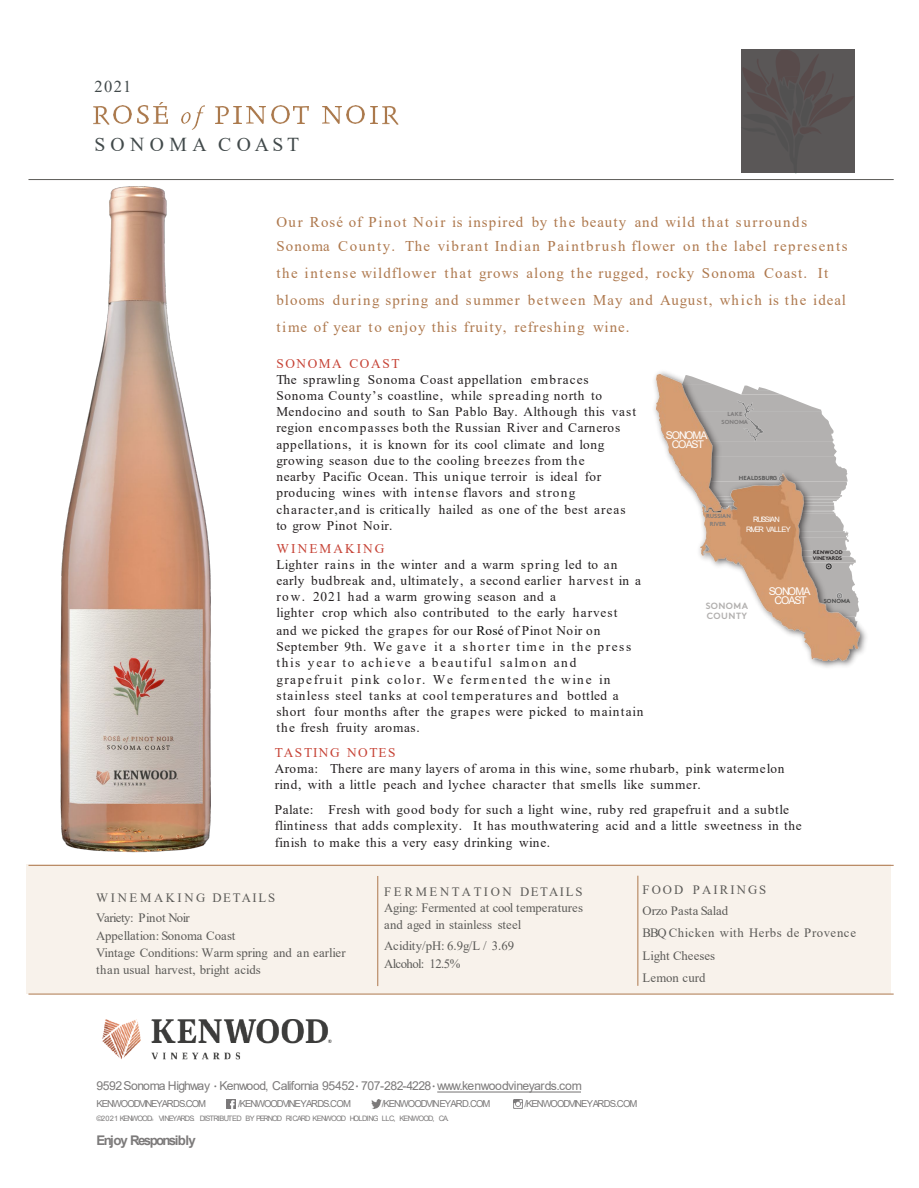
<style>
.page{position:relative;width:919px;height:1188px;background:#fff}
.page>*{position:absolute;margin:0;border:0;box-sizing:border-box;transform-origin:0 0}
.t1{font:19.65px "Times New Roman";letter-spacing:.275em;color:#41494a}
.t2{font:16.5px "Times New Roman";color:#41494a}
.t3{font:14.85px/27.2px "Times New Roman";letter-spacing:.08em;color:#ae784d}
.t4{font:13.35px/16.2px "Times New Roman";letter-spacing:.05em;color:#231f20}
.t5{font:13.35px/16.2px "Times New Roman";letter-spacing:.075em;color:#231f20}
.t6{font:13.35px "Times New Roman";letter-spacing:.12em;color:#c64235}
.t7{font:700 13.35px "Arial";letter-spacing:-.115em;color:#7c7a7a}
.t8{font:13.35px "Times New Roman";letter-spacing:.16em;color:#c64235}
.t9{font:12.75px/16.5px "Times New Roman";color:#5c5b58}
.t10{font:12.75px/18.1px "Times New Roman";letter-spacing:-.03em;color:#5c5b58}
.t11{font:12.75px "Times New Roman";letter-spacing:.04em;color:#5c5b58}
.t12{font:12.75px "Times New Roman";letter-spacing:.195em;color:#5c5b58}
.t13{font:12.75px "Times New Roman";letter-spacing:.155em;color:#5c5b58}
.t14{font:12.3px "Arial";letter-spacing:-.035em;color:#7c7a7a}
.t15{font:10.65px/9.6px "Arial";letter-spacing:-.115em;color:#fff;text-align:center}
.t16{font:9.6px "Arial";letter-spacing:-.11em;color:#7c7a7a}
.t17{font:700 9px/10.6px "Brown";letter-spacing:.045em;color:#b3b1b0}
.t18{font:7.5px "Arial";letter-spacing:-.135em;color:#7c7a7a}
.t19{font:7.5px/10.1px "Arial";letter-spacing:-.15em;color:#fff;text-align:center}
.t20{font:700 5.85px/7.5px "Brown";letter-spacing:-.02em;color:#7c7a7a;text-align:center}
.t21{font:700 5.85px/7.5px "Brown";letter-spacing:.03em;color:#7c7a7a;text-align:center}
.t22{font:700 5.85px "Brown";letter-spacing:.01em;color:#545454}
.t23{font:700 5.85px "Brown";letter-spacing:.03em;color:#494949}
.t24{font:700 5.25px/5.8px "Brown";letter-spacing:.015em;color:#231f20}
.t25{font:3.15px "Arial";color:#7c7a7a}
.s1{color:#090a0a}
.s2{font-size:7.5px}
</style>
<div class="page">
<svg style="left:513px;top:1100px;width:9px;height:8px"></svg>
<svg style="left:227px;top:1099px;width:8px;height:9px"></svg>
<svg style="left:371px;top:1099px;width:10px;height:9px"></svg>
<svg style="left:437px;top:1091px;width:144px;height:2px"></svg>
<img style="left:102px;top:1019px;width:230px;height:41px">
<div style="left:26px;top:865px;width:864px;height:129px;background:#f8f2eb"></div>
<hr style="left:28px;top:994px;width:865px;height:1px;background:#ae784d">
<hr style="left:377px;top:876px;width:1px;height:110px;background:#ae784d">
<hr style="left:637px;top:876px;width:1px;height:110px;background:#ae784d">
<hr style="left:28px;top:865px;width:865px;height:1px;background:#ae784d">
<hr style="left:28px;top:179px;width:865px;height:1px;background:#5c5b58">
<img style="left:654px;top:371px;width:213px;height:297px">
<img style="left:656px;top:374px;width:203px;height:286px">
<div style="left:741px;top:49px;width:113px;height:124px;background:#5a5757"></div>
<img style="left:94px;top:106px;width:16px;height:18px">
<img style="left:113px;top:106px;width:18px;height:18px">
<img style="left:137px;top:106px;width:11px;height:18px">
<img style="left:154px;top:103px;width:13px;height:21px">
<img style="left:181px;top:105px;width:23px;height:25px">
<img style="left:215px;top:106px;width:14px;height:18px">
<img style="left:234px;top:106px;width:8px;height:18px">
<img style="left:246px;top:106px;width:19px;height:18px">
<img style="left:271px;top:106px;width:18px;height:18px">
<img style="left:294px;top:106px;width:15px;height:18px">
<img style="left:322px;top:106px;width:19px;height:18px">
<img style="left:346px;top:106px;width:18px;height:18px">
<img style="left:370px;top:106px;width:7px;height:18px">
<img style="left:383px;top:106px;width:15px;height:18px">
<img style="left:26px;top:179px;width:264px;height:687px">
<p class="t2" style="left:94px;top:75px;width:38px">2021</p>
<p class="t1" style="left:94px;top:131px;width:206px">SONOMA COAST</p>
<p class="t3" style="left:276px;top:208px;width:532px">Our Rosé of Pinot Noir is inspired by the beauty and wild that surrounds</p>
<p class="t3" style="left:276px;top:232px;width:572px">Sonoma County. The vibrant Indian Paintbrush flower on the label represents the intense wildflower that grows along the rugged, rocky Sonoma Coast. It</p>
<p class="t3" style="left:276px;top:286px;width:571px">blooms during spring and summer between May and August, which is the ideal time of year to enjoy this fruity, refreshing wine.</p>
<p class="t6" style="left:276px;top:354px;width:125px">SONOMA COAST</p>
<p class="t4" style="left:276px;top:371px;width:314px">The sprawling Sonoma Coast appellation embraces</p>
<p class="t4" style="left:276px;top:387px;width:327px">Sonoma County’s coastline, while spreading north to</p>
<p class="t4" style="left:276px;top:403px;width:361px">Mendocino and south to San Pablo Bay. Although this vast region encompasses both the Russian River and Carneros appellations, it is known for its cool climate and long</p>
<p class="t4" style="left:276px;top:452px;width:326px">growing season due to the cooling breezes from the nearby Pacific Ocean. This unique terroir is ideal for producing wines with intense flavors and strong</p>
<p class="t4" style="left:276px;top:501px;width:350px">character,and is critically hailed as one of the best areas to grow Pinot Noir.</p>
<p class="t8" style="left:276px;top:539px;width:110px">WINEMAKING</p>
<p class="t4" style="left:276px;top:556px;width:342px">Lighter rains in the winter and a warm spring led to an</p>
<p class="t4" style="left:276px;top:572px;width:366px">early budbreak and, ultimately, a second earlier harvest in a row. 2021 had a warm growing season and a</p>
<p class="t4" style="left:276px;top:604px;width:342px">lighter crop which also contributed to the early harvest</p>
<p class="t5" style="left:276px;top:622px;width:368px">and we picked the grapes for our <span class="s1">Rosé</span> of Pinot Noir on September 9th. We gave it a shorter time in the press this year to achieve a beautiful salmon and grapefruit pink color. We fermented the wine in stainless steel tanks at cool temperatures and bottled a short four months after the grapes were picked to maintain the fresh fruity aromas.</p>
<p class="t6" style="left:275px;top:743px;width:122px">TASTING NOTES</p>
<p class="t4" style="left:275px;top:760px;width:511px">Aroma: There are many layers of aroma in this wine, some rhubarb, pink watermelon rind, with a little peach and lychee character that smells like summer.</p>
<p class="t4" style="left:275px;top:801px;width:528px">Palate: Fresh with good body for such a light wine, ruby red grapefruit and a subtle flintiness that adds complexity. It has mouthwatering acid and a little sweetness in the finish to make this a very easy drinking wine.</p>
<p class="t13" style="left:642px;top:881px;width:125px">FOOD PAIRINGS</p>
<p class="t9" style="left:642px;top:902px;width:87px">Orzo Pasta Salad</p>
<p class="t11" style="left:642px;top:924px;width:215px">BBQ Chicken with Herbs de Provence</p>
<p class="t9" style="left:642px;top:947px;width:74px">Light Cheeses</p>
<p class="t9" style="left:642px;top:969px;width:64px">Lemon curd</p>
<p class="t21" style="left:721px;top:410px;width:28px">LAKE<br>SONOMA</p>
<p class="t15" style="left:665px;top:430px;width:43px">SONOMA<br>COAST</p>
<p class="t22" style="left:738px;top:474px;width:40px">HEALDSBURG</p>
<p class="t20" style="left:706px;top:512px;width:26px">RUSSIAN<br>RIVER</p>
<p class="t19" style="left:746px;top:514px;width:46px">RUSSIAN<br>RIVER VALLEY</p>
<p class="t24" style="left:812px;top:549px;width:31px">KENWOOD<br>VINEYARDS</p>
<p class="t15" style="left:768px;top:586px;width:43px">SONOMA<br>COAST</p>
<p class="t23" style="left:823px;top:597px;width:28px">SONOMA</p>
<p class="t17" style="left:705px;top:599px;width:44px">SONOMA<br>COUNTY</p>
<p class="t9" style="left:384px;top:883px;width:200px;text-align:justify">FERMENTATION DETAILS Aging: Fermented at cool temperatures and aged in stainless steel</p>
<p class="t10" style="left:384px;top:936px;width:131px">Acidity/pH: 6.9g/L / 3.69<br>Alcohol: 12.5%</p>
<p class="t12" style="left:96px;top:889px;width:180px">WINEMAKING DETAILS</p>
<p class="t9" style="left:96px;top:908px;width:141px;line-height:18.1px">Variety: Pinot Noir<br>Appellation: Sonoma Coast</p>
<p class="t9" style="left:96px;top:944px;width:251px">Vintage Conditions: Warm spring and an earlier than usual harvest, bright acids</p>
<p class="t14" style="left:96px;top:1078px;width:487px">9592Sonoma Highway <span class="s2">•</span> Kenwood, California 95452 <span class="s2">•</span> 707-282-4228 <span class="s2">•</span> www.kenwoodvineyards.com</p>
<p class="t16" style="left:96px;top:1097px;width:111px">KENWOODVINEYARDS.COM</p>
<p class="t16" style="left:238px;top:1097px;width:114px">/KENWOODVINEYARDS.COM</p>
<p class="t16" style="left:382px;top:1097px;width:110px">/KENWOODVINEYARD.COM</p>
<p class="t16" style="left:524px;top:1097px;width:114px">/KENWOODVINEYARDS.COM</p>
<p class="t18" style="left:96px;top:1113px;width:57px">©2021 KENWOOD</p>
<p class="t25" style="left:151px;top:1118px;width:4px">®</p>
<p class="t18" style="left:159px;top:1113px;width:291px">VINEYARDS. DISTRIBUTED BY PERNOD RICARD KENWOOD HOLDING LLC, KENWOOD, CA.</p>
<p class="t7" style="left:96px;top:1131px;width:101px">Enjoy Responsibly</p>
</div>
